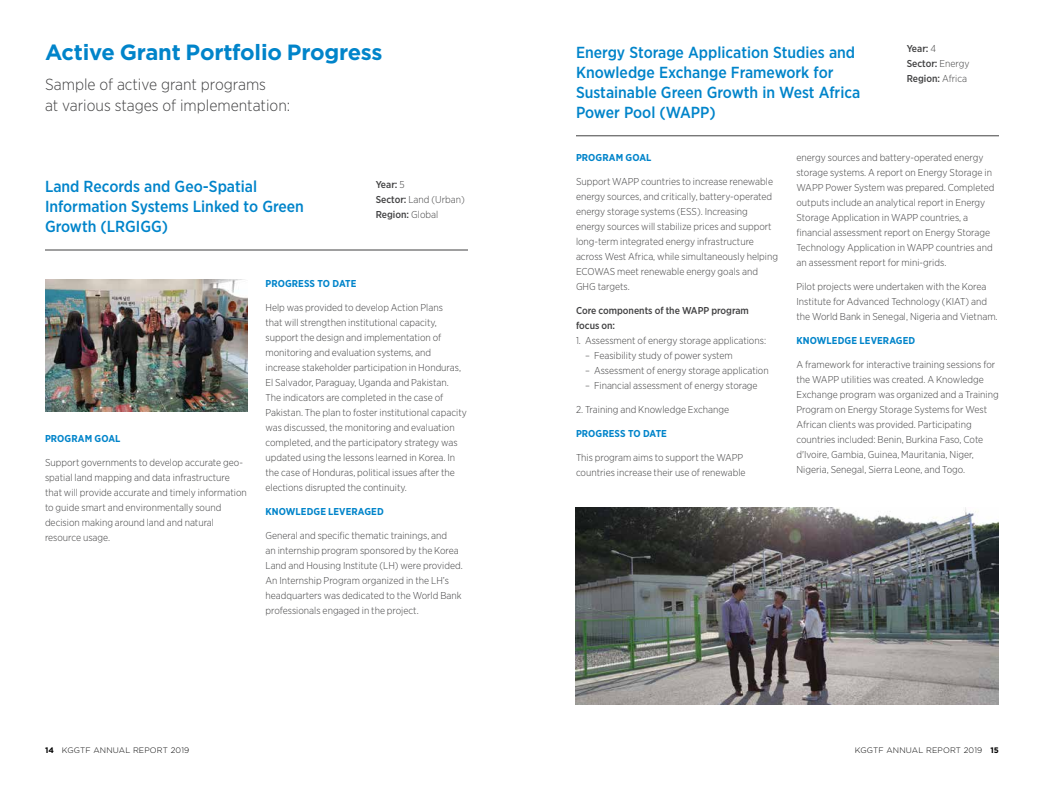
<style>
.page{position:relative;width:1044px;height:792px;background:#fff}
.page>*{position:absolute;margin:0;border:0;box-sizing:border-box;transform-origin:0 0}
.t1{font:700 22px "Gotham";letter-spacing:-.01em;color:#0084ca}
.t2{font:500 16px/20px "Gotham Narrow";color:#0084ca}
.t3{font:300 16px/21px "Gotham Narrow";color:#414142}
.t4{font:300 10px/15px "Gotham Narrow";color:#414142}
.t5{font:500 10px/15px "Gotham Narrow";color:#414142}
.t6{font:700 10px "Gotham Narrow";letter-spacing:.01em;color:#0084ca}
.t7{font:300 8px "Gotham";letter-spacing:.02em;color:#000}
.s1{font-weight:300}
.s2{font-weight:700}
</style>
<div class="page">
<img style="left:576px;top:507px;width:423px;height:198px">
<hr style="left:45px;top:250px;width:423px;height:1px;background:#414142">
<hr style="left:576px;top:136px;width:423px;height:1px;background:#414142">
<img style="left:45px;top:279px;width:203px;height:132px">
<h1 class="t1" style="left:45px;top:38px;width:339px">Active Grant Portfolio Progress</h1>
<h2 class="t3" style="left:45px;top:73px;width:247px">Sample of active grant programs<br>at various stages of implementation:</h2>
<h2 class="t2" style="left:45px;top:176px;width:261px">Land Records and Geo-Spatial<br>Information Systems Linked to Green<br>Growth (LRGIGG)</h2>
<p class="t5" style="left:376px;top:177px;width:91px">Year: <span class="s1">5<br></span>Sector: <span class="s1">Land (Urban)<br></span>Region: <span class="s1">Global</span></p>
<p class="t6" style="left:45px;top:432px;width:77px">PROGRAM GOAL</p>
<p class="t4" style="left:45px;top:455px;width:203px">Support governments to develop accurate geo&shy;spatial land mapping and data infrastructure that will provide accurate and timely information to guide smart and environmentally sound decision making around land and natural resource usage.</p>
<p class="t6" style="left:266px;top:277px;width:92px">PROGRESS TO DATE</p>
<p class="t4" style="left:266px;top:300px;width:203px">Help was provided to develop Action Plans<br>that will strengthen institutional capacity, support the design and implementation of monitoring and evaluation systems, and increase stakeholder participation in Honduras, El Salvador, Paraguay, Uganda and Pakistan.<br>The indicators are completed in the case of Pakistan. The plan to foster institutional capacity was discussed, the monitoring and evaluation completed, and the participatory strategy was updated using the lessons learned in Korea. In the case of Honduras, political issues after the elections disrupted the continuity.</p>
<p class="t6" style="left:266px;top:505px;width:120px">KNOWLEDGE LEVERAGED</p>
<p class="t4" style="left:266px;top:528px;width:199px">General and specific thematic trainings, and<br>an internship program sponsored by the Korea Land and Housing Institute (LH) were provided.<br>An Internship Program organized in the LH’s headquarters was dedicated to the World Bank professionals engaged in the project.</p>
<h2 class="t2" style="left:576px;top:42px;width:286px">Energy Storage Application Studies and Knowledge Exchange Framework for Sustainable Green Growth in West Africa Power Pool (WAPP)</h2>
<p class="t5" style="left:907px;top:41px;width:64px">Year: <span class="s1">4<br></span>Sector: <span class="s1">Energy<br></span>Region: <span class="s1">Africa</span></p>
<p class="t6" style="left:576px;top:151px;width:77px">PROGRAM GOAL</p>
<p class="t4" style="left:576px;top:174px;width:204px">Support WAPP countries to increase renewable energy sources, and critically, battery-operated energy storage systems (ESS). Increasing energy sources will stabilize prices and support long-term integrated energy infrastructure across West Africa, while simultaneously helping ECOWAS meet renewable energy goals and GHG targets.</p>
<p class="t5" style="left:576px;top:303px;width:174px">Core components of the WAPP program focus on:</p>
<p class="t4" style="left:576px;top:333px;width:192px">1. Assessment of energy storage applications:</p>
<p class="t4" style="left:585px;top:348px;width:149px">– Feasibility study of power system</p>
<p class="t4" style="left:585px;top:363px;width:185px">– Assessment of energy storage application</p>
<p class="t4" style="left:585px;top:378px;width:174px">– Financial assessment of energy storage</p>
<p class="t4" style="left:576px;top:402px;width:155px">2. Training and Knowledge Exchange</p>
<p class="t6" style="left:576px;top:427px;width:92px">PROGRESS TO DATE</p>
<p class="t4" style="left:576px;top:450px;width:171px">This program aims to support the WAPP countries increase their use of renewable</p>
<p class="t4" style="left:796px;top:150px;width:199px">energy sources and battery-operated energy storage systems. A report on Energy Storage in WAPP Power System was prepared. Completed outputs include an analytical report in Energy Storage Application in WAPP countries, a financial assessment report on Energy Storage Technology Application in WAPP countries and an assessment report for mini-grids.</p>
<p class="t4" style="left:796px;top:279px;width:203px">Pilot projects were undertaken with the Korea<br>Institute for Advanced Technology (KIAT) and the World Bank in Senegal, Nigeria and Vietnam.</p>
<p class="t6" style="left:796px;top:334px;width:120px">KNOWLEDGE LEVERAGED</p>
<p class="t4" style="left:796px;top:357px;width:204px">A framework for interactive training sessions for the WAPP utilities was created. A Knowledge Exchange program was organized and a Training Program on Energy Storage Systems for West African clients was provided. Participating countries included: Benin, Burkina Faso, Cote d'Ivoire, Gambia, Guinea, Mauritania, Niger, Nigeria, Senegal, Sierra Leone, and Togo.</p>
<p class="t7" style="left:45px;top:745px;width:146px"><span class="s2">14</span> KGGTF ANNUAL REPORT 2019</p>
<p class="t7" style="left:855px;top:745px;width:146px">KGGTF ANNUAL REPORT 2019 <span class="s2">15</span></p>
</div>
